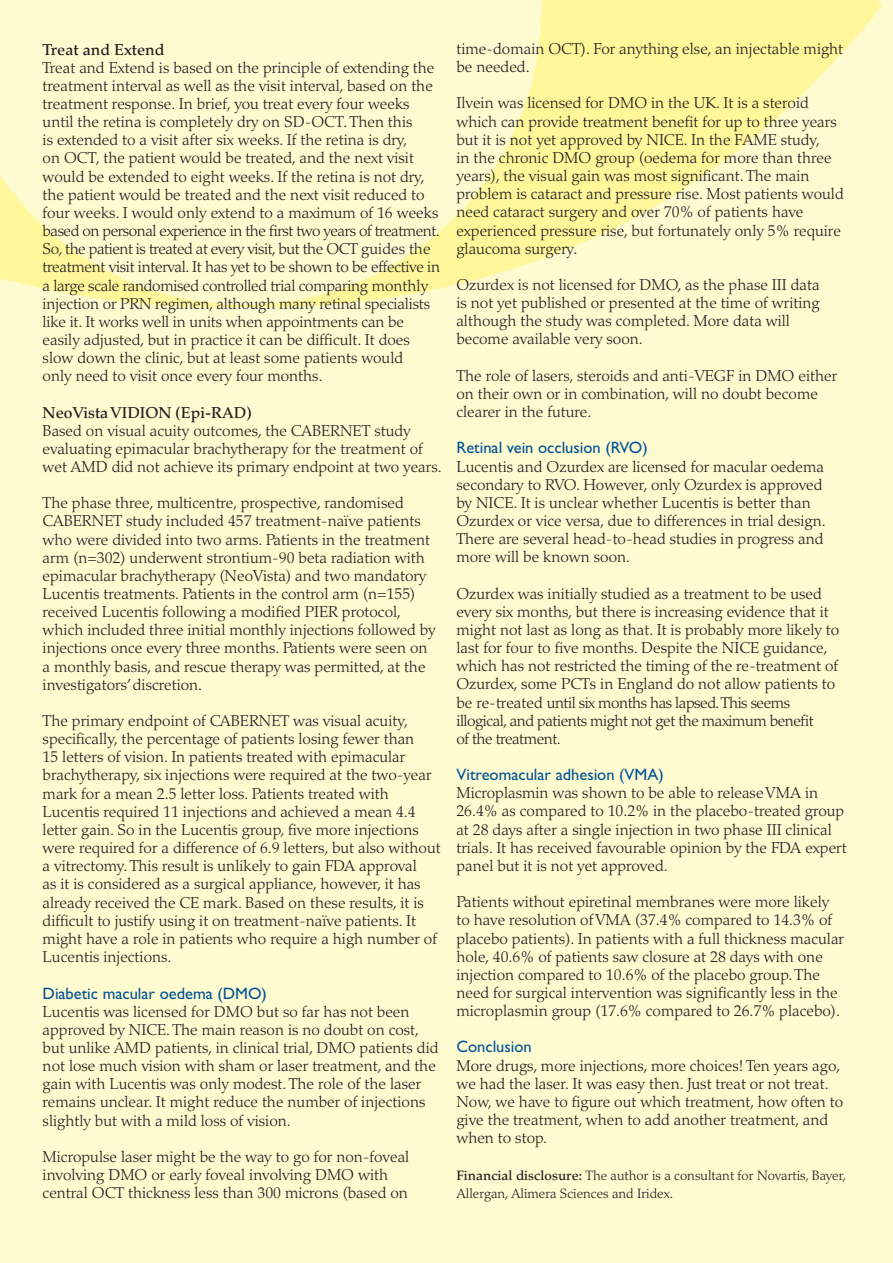
<style>
.page{position:relative;width:893px;height:1263px;background:#fffbd1}
.page>*{position:absolute;margin:0;border:0;box-sizing:border-box;transform-origin:0 0}
.t1{font:16.5px "Gill Sans";color:#005395}
.t2{font:300 15.75px/18.1px "Palatino";color:#231f20}
.t3{font:500 15.75px "Palatino";color:#231f20}
.t4{font:300 13.5px/18.1px "Palatino";color:#231f20}
.s1{font-weight:500}
</style>
<div class="page">
<img style="left:0;top:0;width:882px;height:307px">
<p class="t3" style="left:43px;top:40px;width:123px">Treat and Extend</p>
<p class="t2" style="left:43px;top:59px;width:399px">Treat and Extend is based on the principle of extending the treatment interval as well as the visit interval, based on the treatment response. In brief, you treat every four weeks until the retina is completely dry on SD-OCT. Then this<br>is extended to a visit after six weeks. If the retina is dry,<br>on OCT, the patient would be treated, and the next visit would be extended to eight weeks. If the retina is not dry, the patient would be treated and the next visit reduced to four weeks. I would only extend to a maximum of 16 weeks based on personal experience in the first two years of treatment.<br>So, the patient is treated at every visit, but the OCT guides the treatment visit interval. It has yet to be shown to be effective in a large scale randomised controlled trial comparing monthly injection or PRN regimen, although many retinal specialists like it. It works well in units when appointments can be easily adjusted, but in practice it can be difficult. It does slow down the clinic, but at least some patients would<br>only need to visit once every four months.</p>
<p class="t3" style="left:43px;top:403px;width:211px">NeoVista VIDION (Epi-RAD)</p>
<p class="t2" style="left:43px;top:421px;width:401px">Based on visual acuity outcomes, the CABERNET study evaluating epimacular brachytherapy for the treatment of wet AMD did not achieve its primary endpoint at two years.</p>
<p class="t2" style="left:43px;top:494px;width:395px">The phase three, multicentre, prospective, randomised CABERNET study included 457 treatment-naïve patients who were divided into two arms. Patients in the treatment arm (n=302) underwent strontium-90 beta radiation with epimacular brachytherapy (NeoVista) and two mandatory Lucentis treatments. Patients in the control arm (n=155) received Lucentis following a modified PIER protocol, which included three initial monthly injections followed by injections once every three months. Patients were seen on a monthly basis, and rescue therapy was permitted, at the investigators’ discretion.</p>
<p class="t2" style="left:43px;top:712px;width:400px">The primary endpoint of CABERNET was visual acuity, specifically, the percentage of patients losing fewer than<br>15 letters of vision. In patients treated with epimacular brachytherapy, six injections were required at the two-year mark for a mean 2.5 letter loss. Patients treated with Lucentis required 11 injections and achieved a mean 4.4 letter gain. So in the Lucentis group, five more injections were required for a difference of 6.9 letters, but also without a vitrectomy. This result is unlikely to gain FDA approval<br>as it is considered as a surgical appliance, however, it has already received the CE mark. Based on these results, it is difficult to justify using it on treatment-naïve patients. It might have a role in patients who require a high number of Lucentis injections.</p>
<p class="t1" style="left:43px;top:983px;width:226px">Diabetic macular oedema (DMO)</p>
<p class="t2" style="left:43px;top:1002px;width:397px">Lucentis was licensed for DMO but so far has not been approved by NICE. The main reason is no doubt on cost, but unlike AMD patients, in clinical trial, DMO patients did not lose much vision with sham or laser treatment, and the gain with Lucentis was only modest. The role of the laser remains unclear. It might reduce the number of injections slightly but with a mild loss of vision.</p>
<p class="t2" style="left:43px;top:1148px;width:368px">Micropulse laser might be the way to go for non-foveal involving DMO or early foveal involving DMO with central OCT thickness less than 300 microns (based on</p>
<p class="t2" style="left:456px;top:40px;width:388px">time-domain OCT). For anything else, an injectable might be needed.</p>
<p class="t2" style="left:456px;top:94px;width:389px">Ilvein was licensed for DMO in the UK. It is a steroid which can provide treatment benefit for up to three years but it is not yet approved by NICE. In the FAME study,<br>in the chronic DMO group (oedema for more than three years), the visual gain was most significant. The main problem is cataract and pressure rise. Most patients would need cataract surgery and over 70% of patients have experienced pressure rise, but fortunately only 5% require glaucoma surgery.</p>
<p class="t2" style="left:456px;top:276px;width:365px">Ozurdex is not licensed for DMO, as the phase III data is not yet published or presented at the time of writing although the study was completed. More data will become available very soon.</p>
<p class="t2" style="left:456px;top:367px;width:382px">The role of lasers, steroids and anti-VEGF in DMO either on their own or in combination, will no doubt become clearer in the future.</p>
<p class="t1" style="left:456px;top:438px;width:193px">Retinal vein occlusion (RVO)</p>
<p class="t2" style="left:456px;top:457px;width:371px">Lucentis and Ozurdex are licensed for macular oedema secondary to RVO. However, only Ozurdex is approved by NICE. It is unclear whether Lucentis is better than Ozurdex or vice versa, due to differences in trial design.<br>There are several head-to-head studies in progress and more will be known soon.</p>
<p class="t2" style="left:456px;top:584px;width:384px">Ozurdex was initially studied as a treatment to be used every six months, but there is increasing evidence that it might not last as long as that. It is probably more likely to last for four to five months. Despite the NICE guidance, which has not restricted the timing of the re-treatment of Ozurdex, some PCTs in England do not allow patients to be re-treated until six months has lapsed. This seems illogical, and patients might not get the maximum benefit<br>of the treatment.</p>
<p class="t1" style="left:456px;top:765px;width:209px">Vitreomacular adhesion (VMA)</p>
<p class="t2" style="left:456px;top:784px;width:392px">Microplasmin was shown to be able to release VMA in 26.4% as compared to 10.2% in the placebo-treated group at 28 days after a single injection in two phase III clinical trials. It has received favourable opinion by the FDA expert panel but it is not yet approved.</p>
<p class="t2" style="left:456px;top:893px;width:389px">Patients without epiretinal membranes were more likely to have resolution of VMA (37.4% compared to 14.3% of placebo patients). In patients with a full thickness macular hole, 40.6% of patients saw closure at 28 days with one injection compared to 10.6% of the placebo group. The need for surgical intervention was significantly less in the microplasmin group (17.6% compared to 26.7% placebo).</p>
<p class="t1" style="left:456px;top:1037px;width:77px">Conclusion</p>
<p class="t2" style="left:456px;top:1056px;width:388px">More drugs, more injections, more choices! Ten years ago, we had the laser. It was easy then. Just treat or not treat.<br>Now, we have to figure out which treatment, how often to give the treatment, when to add another treatment, and when to stop.</p>
<p class="t4" style="left:456px;top:1166px;width:391px"><span class="s1">Financial disclosure:</span> The author is a consultant for Novartis, Bayer,<br>Allergan, Alimera Sciences and Iridex.</p>
</div>
